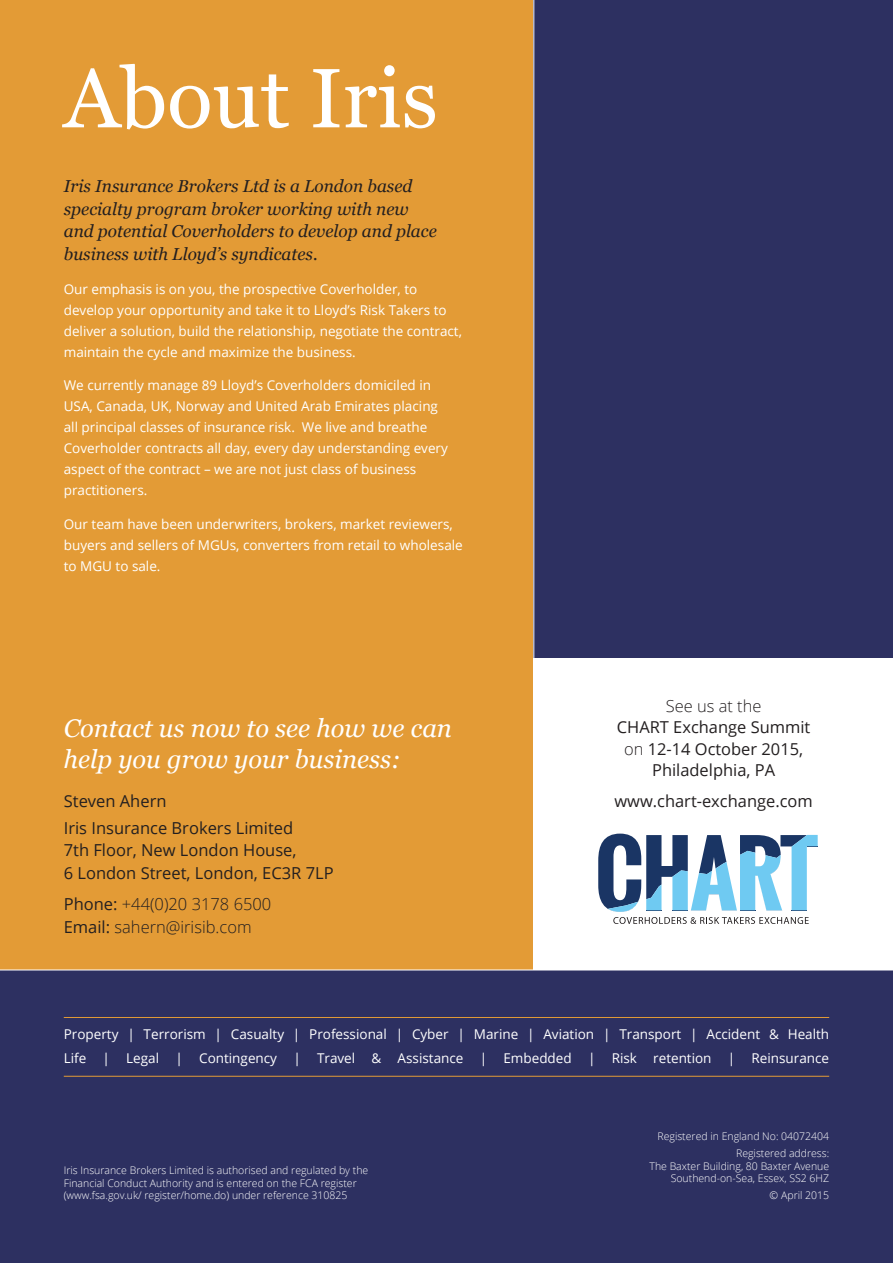
<style>
.page{position:relative;width:893px;height:1263px;background:#fff}
.page>*{position:absolute;margin:0;border:0;box-sizing:border-box;transform-origin:0 0}
.t1{font:84px "Georgia";color:#fff}
.t2{font:italic 25.5px/30.6px "Georgia";color:#fff}
.t3{font:italic 17.25px/22.5px "Georgia";color:#231f20}
.t4{font:16.5px/21.3px "Open Sans";color:#231f20}
.t5{font:300 16.5px/22.5px "Open Sans";color:#231f20}
.t6{font:13.5px/21px "Open Sans";color:#fff}
.t7{font:300 10.5px/12.6px "Open Sans";color:#fff;text-align:right}
.s1{font-weight:400}
.s2{font-weight:300}
</style>
<div class="page">
<div style="left:0;top:0;width:893px;height:992px;background:#e39b36"></div>
<div style="left:534px;top:0;width:359px;height:992px;background:#fff"></div>
<div style="left:534px;top:0;width:359px;height:657px;background:#2d3061"></div>
<div style="left:0;top:970px;width:893px;height:293px;background:#2d3061"></div>
<hr style="left:64px;top:1017px;width:765px;height:1px;background:#e39b36">
<hr style="left:64px;top:1076px;width:765px;height:1px;background:#e39b36">
<svg style="left:598px;top:833px;width:220px;height:91px"></svg>
<hr style="left:533px;top:0;width:1px;height:970px;background:#fff">
<hr style="left:0;top:969px;width:893px;height:1px;background:#fff">
<h1 class="t1" style="left:64px;top:37px;width:376px">About Iris</h1>
<p class="t3" style="left:64px;top:174px;width:375px">Iris Insurance Brokers Ltd is a London based specialty program broker working with new and potential Coverholders to develop and place business with Lloyd’s syndicates.</p>
<p class="t6" style="left:64px;top:278px;width:400px">Our emphasis is on you, the prospective Coverholder, to develop your opportunity and take it to Lloyd’s Risk Takers to deliver a solution, build the relationship, negotiate the contract, maintain the cycle and maximize the business.</p>
<p class="t6" style="left:64px;top:375px;width:386px">We currently manage 89 Lloyd’s Coverholders domiciled in USA, Canada, UK, Norway and United Arab Emirates placing all principal classes of insurance risk. We live and breathe Coverholder contracts all day, every day understanding every aspect of the contract – we are not just class of business practitioners.</p>
<p class="t6" style="left:64px;top:513px;width:401px">Our team have been underwriters, brokers, market reviewers, buyers and sellers of MGUs, converters from retail to wholesale to MGU to sale.</p>
<h2 class="t2" style="left:64px;top:712px;width:390px">Contact us now to see how we can help you grow your business:</h2>
<p class="t4" style="left:64px;top:787px;width:231px;line-height:26.7px">Steven Ahern<br>Iris Insurance Brokers Limited</p>
<p class="t4" style="left:64px;top:839px;width:271px;line-height:22.5px">7th Floor, New London House,<br>6 London Street, London, EC3R 7LP</p>
<p class="t5" style="left:64px;top:892px;width:209px"><span class="s1">Phone:</span> +44(0)20 3178 6500<br><span class="s1">Email:</span> sahern@irisib.com</p>
<p class="t5" style="left:666px;top:694px;width:97px">See us at the</p>
<p class="t4" style="left:617px;top:716px;width:195px;text-align:center">CHART Exchange Summit <span class="s2">on</span> 12-14 October 2015,<br>Philadelphia, PA</p>
<p class="t4" style="left:614px;top:790px;width:200px">www.chart-exchange.com</p>
<p class="t6" style="left:64px;top:1022px;width:767px;line-height:24px">Property | Terrorism | Casualty | Professional | Cyber | Marine | Aviation | Transport | Accident &amp; Health<br>Life | Legal | Contingency | Travel &amp; Assistance | Embedded | Risk retention | Reinsurance</p>
<p class="t7" style="left:64px;top:1163px;width:306px;text-align:left">Iris Insurance Brokers Limited is authorised and regulated by the<br>Financial Conduct Authority and is entered on the FCA register (www.fsa.gov.uk/ register/home.do) under reference 310825</p>
<p class="t7" style="left:657px;top:1128px;width:173px;line-height:16.8px">Registered in England No: 04072404<br>Registered address:</p>
<p class="t7" style="left:649px;top:1159px;width:181px">The Baxter Building, 80 Baxter Avenue<br>Southend-on-Sea, Essex, SS2 6HZ</p>
<p class="t7" style="left:770px;top:1189px;width:61px">© April 2015</p>
</div>
